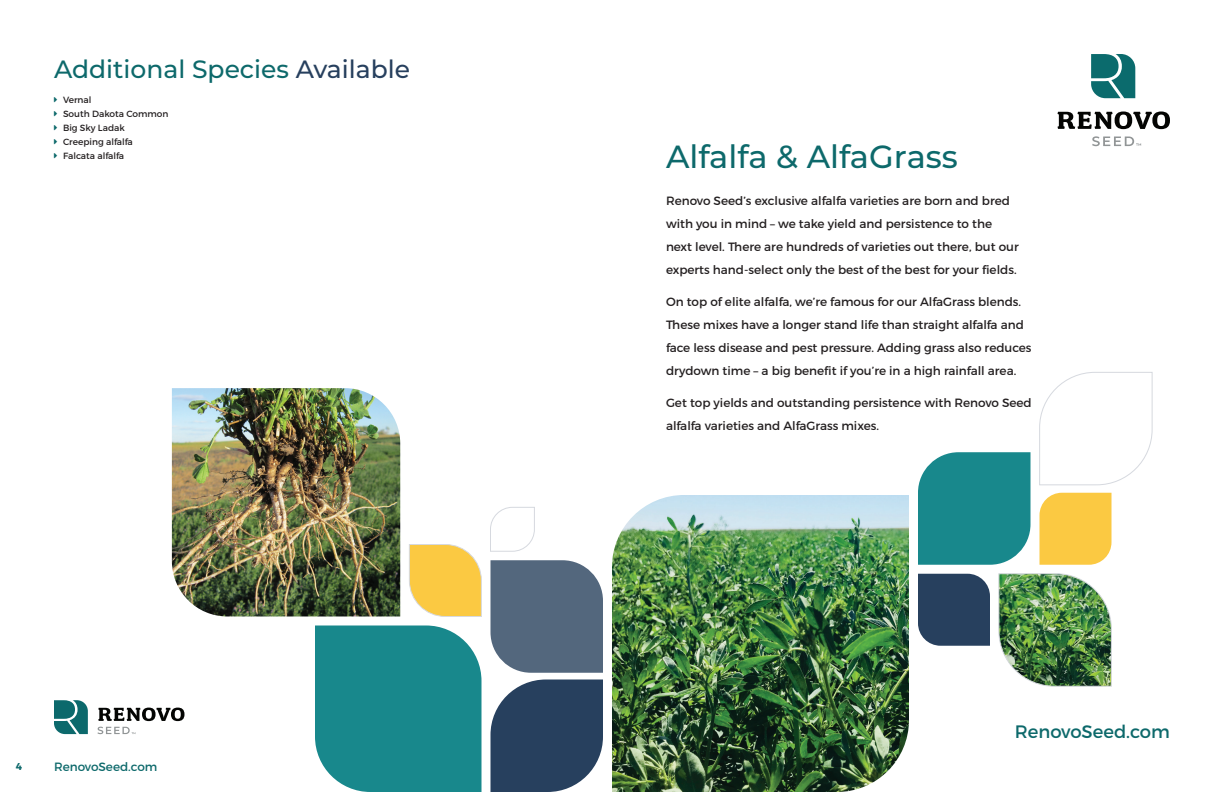
<style>
.page{position:relative;width:1224px;height:792px;background:#fff}
.page>*{position:absolute;margin:0;border:0;box-sizing:border-box;transform-origin:0 0}
.t1{font:500 32px "Montserrat";color:#0d696b}
.t2{font:500 25px "Montserrat";color:#0d696b}
.t3{font:18px "Montserrat";color:#0d696b}
.t4{font:12px/23px "Montserrat";color:#231f20}
.t5{font:12px "Montserrat";color:#0d696b}
.t6{font:700 10px "Montserrat";color:#0d696b}
.t7{font:9px "Montserrat";color:#231f20}
.s1{color:#27405e}
.s2{color:#0d696b}
</style>
<div class="page">
<svg style="left:1091px;top:54px;width:44px;height:44px;background:#328284"></svg>
<svg style="left:1058px;top:111px;width:112px;height:18px"></svg>
<svg style="left:1092px;top:136px;width:49px;height:10px"></svg>
<div style="left:918px;top:574px;width:72px;height:72px;background:#27405e"></div>
<div style="left:1040px;top:493px;width:72px;height:72px;background:#fbc942"></div>
<svg style="left:490px;top:507px;width:45px;height:44px"></svg>
<svg style="left:409px;top:544px;width:73px;height:73px;background:#f9cf5e"></svg>
<svg style="left:1039px;top:372px;width:113px;height:113px"></svg>
<img style="left:999px;top:573px;width:113px;height:113px">
<svg style="left:490px;top:680px;width:113px;height:112px;background:#3e546f"></svg>
<svg style="left:490px;top:560px;width:113px;height:113px;background:#5d7085"></svg>
<svg style="left:918px;top:452px;width:112px;height:113px;background:#258e92"></svg>
<img style="left:612px;top:495px;width:297px;height:297px">
<div style="left:315px;top:626px;width:167px;height:166px;background:#18888c"></div>
<img style="left:172px;top:388px;width:228px;height:228px">
<svg style="left:54px;top:700px;width:34px;height:34px"></svg>
<svg style="left:98px;top:708px;width:86px;height:13px"></svg>
<svg style="left:97px;top:727px;width:38px;height:7px"></svg>
<h2 class="t2" style="left:54px;top:52px;width:358px">Additional Species <span class="s1">Available</span></h2>
<p class="t7" style="left:54px;top:94px;width:39px"><span class="s2">→</span> Vernal</p>
<p class="t7" style="left:54px;top:108px;width:116px"><span class="s2">→</span> South Dakota Common</p>
<p class="t7" style="left:54px;top:122px;width:72px"><span class="s2">→</span> Big Sky Ladak</p>
<p class="t7" style="left:54px;top:136px;width:80px"><span class="s2">→</span> Creeping alfalfa</p>
<p class="t7" style="left:54px;top:150px;width:72px"><span class="s2">→</span> Falcata alfalfa</p>
<h1 class="t1" style="left:666px;top:135px;width:293px">Alfalfa &amp; AlfaGrass</h1>
<p class="t4" style="left:666px;top:189px;width:354px">Renovo Seed’s exclusive alfalfa varieties are born and bred with you in mind – we take yield and persistence to the next level. There are hundreds of varieties out there, but our experts hand-select only the best of the best for your fields.</p>
<p class="t4" style="left:666px;top:290px;width:367px">On top of elite alfalfa, we’re famous for our AlfaGrass blends.<br>These mixes have a longer stand life than straight alfalfa and face less disease and pest pressure. Adding grass also reduces drydown time – a big benefit if you’re in a high rainfall area.</p>
<p class="t4" style="left:666px;top:391px;width:367px">Get top yields and outstanding persistence with Renovo Seed alfalfa varieties and AlfaGrass mixes.</p>
<p class="t6" style="left:16px;top:760px;width:8px">4</p>
<p class="t5" style="left:54px;top:759px;width:105px">RenovoSeed.com</p>
<h3 class="t3" style="left:1015px;top:721px;width:157px">RenovoSeed.com</h3>
</div>
